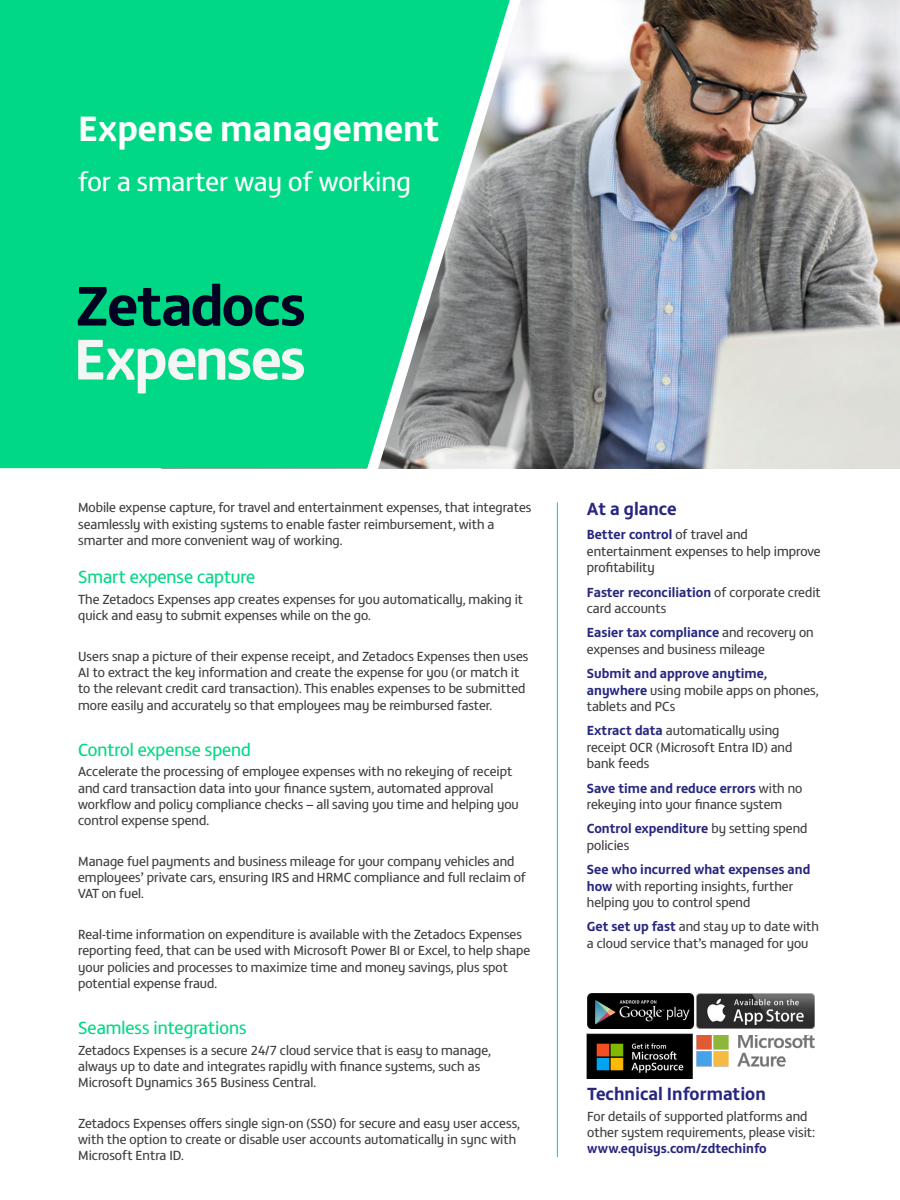
<style>
.page{position:relative;width:900px;height:1200px;background:#fff}
.page>*{position:absolute;margin:0;border:0;box-sizing:border-box;transform-origin:0 0}
.t1{font:700 36px "FS Matthew";color:#fff}
.t2{font:27px "FS Matthew";color:#fff}
.t3{font:18px "FS Matthew";color:#00d885}
.t4{font:700 18px "FS Matthew";color:#282780}
.t5{font:13.5px/16.2px "FS Matthew";color:#404040}
.t6{font:13.5px/16.2px "FS Matthew";color:#3d3d3d}
.s1{font-weight:700;color:#282780}
</style>
<div class="page">
<img style="left:544px;top:0;width:356px;height:468px">
<div style="left:0;top:0;width:356px;height:469px;background:#00d885"></div>
<hr style="left:557px;top:502px;width:1px;height:655px;background:#00d885">
<img style="left:587px;top:1034px;width:105px;height:45px">
<svg style="left:78px;top:284px;width:226px;height:42px;background:#007959"></svg>
<svg style="left:78px;top:340px;width:226px;height:54px"></svg>
<svg style="left:356px;top:0;width:188px;height:469px;background:#59b994"></svg>
<img style="left:697px;top:994px;width:118px;height:35px">
<img style="left:587px;top:993px;width:107px;height:36px">
<img style="left:696px;top:1035px;width:119px;height:32px">
<p class="t1" style="left:78px;top:100px;width:363px">Expense management</p>
<p class="t2" style="left:78px;top:161px;width:334px">for a smarter way of working</p>
<p class="t5" style="left:78px;top:499px;width:455px">Mobile expense capture, for travel and entertainment expenses, that integrates seamlessly with existing systems to enable faster reimbursement, with a smarter and more convenient way of working.</p>
<p class="t3" style="left:78px;top:564px;width:179px">Smart expense capture</p>
<p class="t5" style="left:78px;top:590px;width:447px">The Zetadocs Expenses app creates expenses for you automatically, making it quick and easy to submit expenses while on the go.</p>
<p class="t5" style="left:78px;top:647px;width:452px">Users snap a picture of their expense receipt, and Zetadocs Expenses then uses AI to extract the key information and create the expense for you (or match it to the relevant credit card transaction). This enables expenses to be submitted more easily and accurately so that employees may be reimbursed faster.</p>
<p class="t3" style="left:78px;top:736px;width:174px">Control expense spend</p>
<p class="t5" style="left:78px;top:763px;width:442px">Accelerate the processing of employee expenses with no rekeying of receipt and card transaction data into your finance system, automated approval workflow and policy compliance checks – all saving you time and helping you control expense spend.</p>
<p class="t5" style="left:78px;top:852px;width:449px">Manage fuel payments and business mileage for your company vehicles and employees’ private cars, ensuring IRS and HRMC compliance and full reclaim of<br>VAT on fuel.</p>
<p class="t5" style="left:78px;top:925px;width:454px">Real-time information on expenditure is available with the Zetadocs Expenses reporting feed, that can be used with Microsoft Power BI or Excel, to help shape your policies and processes to maximize time and money savings, plus spot potential expense fraud.</p>
<p class="t3" style="left:78px;top:1015px;width:170px">Seamless integrations</p>
<p class="t5" style="left:78px;top:1041px;width:414px">Zetadocs Expenses is a secure 24/7 cloud service that is easy to manage, always up to date and integrates rapidly with finance systems, such as<br>Microsoft Dynamics 365 Business Central.</p>
<p class="t5" style="left:78px;top:1114px;width:443px">Zetadocs Expenses offers single sign-on (SSO) for secure and easy user access, with the option to create or disable user accounts automatically in sync with<br>Microsoft Entra ID.</p>
<p class="t4" style="left:587px;top:494px;width:91px">At a glance</p>
<p class="t6" style="left:587px;top:526px;width:235px"><span class="s1">Better control</span> of travel and entertainment expenses to help improve profitability</p>
<p class="t5" style="left:587px;top:583px;width:235px"><span class="s1">Faster reconciliation</span> of corporate credit card accounts</p>
<p class="t5" style="left:587px;top:624px;width:228px"><span class="s1">Easier tax compliance</span> and recovery on expenses and business mileage</p>
<p class="t5" style="left:587px;top:665px;width:233px"><span class="s1">Submit and approve anytime, anywhere</span> using mobile apps on phones, tablets and PCs</p>
<p class="t5" style="left:587px;top:722px;width:207px"><span class="s1">Extract data</span> automatically using receipt OCR (Microsoft Entra ID) and bank feeds</p>
<p class="t5" style="left:587px;top:779px;width:217px"><span class="s1">Save time and reduce errors</span> with no rekeying into your finance system</p>
<p class="t5" style="left:587px;top:820px;width:222px"><span class="s1">Control expenditure</span> by setting spend policies</p>
<p class="t5" style="left:587px;top:861px;width:225px"><span class="s1">See who incurred what expenses and how</span> with reporting insights, further helping you to control spend</p>
<p class="t5" style="left:587px;top:918px;width:234px"><span class="s1">Get set up fast</span> and stay up to date with a cloud service that’s managed for you</p>
<p class="t4" style="left:587px;top:1080px;width:180px">Technical Information</p>
<p class="t5" style="left:587px;top:1107px;width:229px">For details of supported platforms and other system requirements, please visit: <span class="s1">www.equisys.com/zdtechinfo</span></p>
</div>
